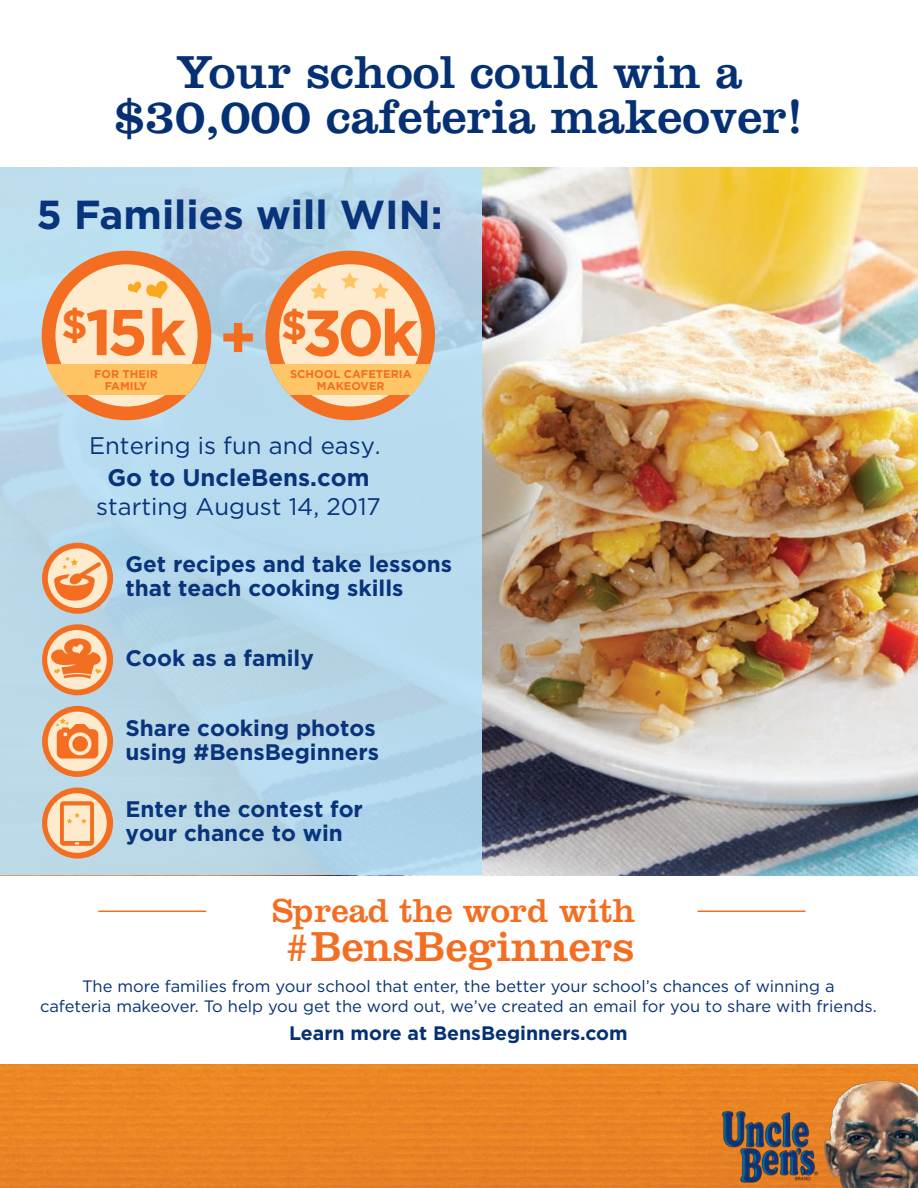
<style>
.page{position:relative;width:918px;height:1188px;background:#fff}
.page>*{position:absolute;margin:0;border:0;box-sizing:border-box;transform-origin:0 0}
.t1{font:700 64.5px "Gotham";letter-spacing:-.07em;color:#f36e21}
.t2{font:49.5px "Clarendon";color:#053174}
.t3{font:48px "Clarendon";color:#053174}
.t4{font:43.5px "Clarendon";color:#f36e21}
.t5{font:700 40.5px "Gotham";color:#08347b}
.t6{font:34.5px "Clarendon";color:#f36e21}
.t7{font:24px "Gotham";color:#08347b}
.t8{font:700 24px "Gotham";color:#08347b}
.t9{font:700 22.5px/24px "Gotham";color:#08347b}
.t10{font:700 19.5px "Gotham";color:#053174}
.t11{font:16.5px/19.5px "Gotham";color:#053174;text-align:center}
.t12{font:700 11.25px/12px "Gotham";color:#f36e21;text-align:center}
.s1{font-size:58.5px}
</style>
<div class="page">
<img style="left:482px;top:168px;width:436px;height:707px">
<div style="left:0;top:168px;width:482px;height:707px;background:linear-gradient(to right,#bbdaeb,#b4d6ea)"></div>
<div style="left:0;top:1065px;width:682px;height:123px;background:#e98425"></div>
<div style="left:42px;top:251px;width:169px;height:169px;background:#f36e21;border-radius:50%"></div>
<div style="left:55px;top:264px;width:143px;height:143px;background:#feeacc;border-radius:50%"></div>
<svg style="left:127px;top:281px;width:41px;height:18px"></svg>
<svg style="left:41px;top:365px;width:170px;height:30px;background:#f3c778"></svg>
<div style="left:265px;top:251px;width:170px;height:169px;background:#f37023;border-radius:50%"></div>
<div style="left:279px;top:264px;width:142px;height:142px;background:#feeacc;border-radius:50%"></div>
<svg style="left:310px;top:282px;width:18px;height:17px"></svg>
<svg style="left:341px;top:272px;width:18px;height:17px"></svg>
<svg style="left:372px;top:282px;width:17px;height:17px"></svg>
<div style="left:266px;top:365px;width:169px;height:30px;background:#fec666"></div>
<img style="left:682px;top:1064px;width:236px;height:124px">
<svg style="left:42px;top:543px;width:71px;height:71px;background:#e9b38c"></svg>
<svg style="left:42px;top:706px;width:71px;height:71px;background:#eaaf85"></svg>
<svg style="left:42px;top:624px;width:71px;height:71px;background:#e9ab80"></svg>
<svg style="left:42px;top:788px;width:71px;height:71px;background:#ebbb95"></svg>
<hr style="left:698px;top:911px;width:108px;height:1px;background:#f36e21">
<hr style="left:98px;top:911px;width:108px;height:1px;background:#f36e21">
<h3 class="t3" style="left:176px;top:44px;width:568px">Your school could win a</h3>
<h2 class="t2" style="left:115px;top:87px;width:690px">$30,000 cafeteria makeover!</h2>
<h3 class="t5" style="left:36px;top:187px;width:408px">5 Families will WIN:</h3>
<h1 class="t1" style="left:61px;top:290px;width:127px"><sup>$</sup>15k</h1>
<p class="t12" style="left:94px;top:368px;width:65px">FOR THEIR<br>FAMILY</p>
<p class="t12" style="left:290px;top:368px;width:123px">SCHOOL CAFETERIA<br>MAKEOVER</p>
<h1 class="t1" style="left:219px;top:290px;width:201px"><span class="s1">+</span> <sup>$</sup>30k</h1>
<h3 class="t7" style="left:89px;top:430px;width:293px">Entering is fun and easy.</h3>
<h3 class="t8" style="left:107px;top:461px;width:264px">Go to UncleBens.com</h3>
<h3 class="t7" style="left:96px;top:491px;width:286px">starting August 14, 2017</h3>
<h3 class="t9" style="left:126px;top:552px;width:328px">Get recipes and take lessons that teach cooking skills</h3>
<h3 class="t9" style="left:126px;top:646px;width:190px">Cook as a family</h3>
<h3 class="t9" style="left:126px;top:716px;width:255px">Share cooking photos using #BensBeginners</h3>
<h3 class="t9" style="left:126px;top:797px;width:239px">Enter the contest for your chance to win</h3>
<h3 class="t6" style="left:272px;top:890px;width:365px">Spread the word with</h3>
<h3 class="t4" style="left:284px;top:921px;width:352px">#BensBeginners</h3>
<p class="t11" style="left:40px;top:976px;width:838px">The more families from your school that enter, the better your school’s chances of winning a<br>cafeteria makeover. To help you get the word out, we’ve created an email for you to share with friends.</p>
<p class="t10" style="left:289px;top:1020px;width:340px">Learn more at BensBeginners.com</p>
</div>
